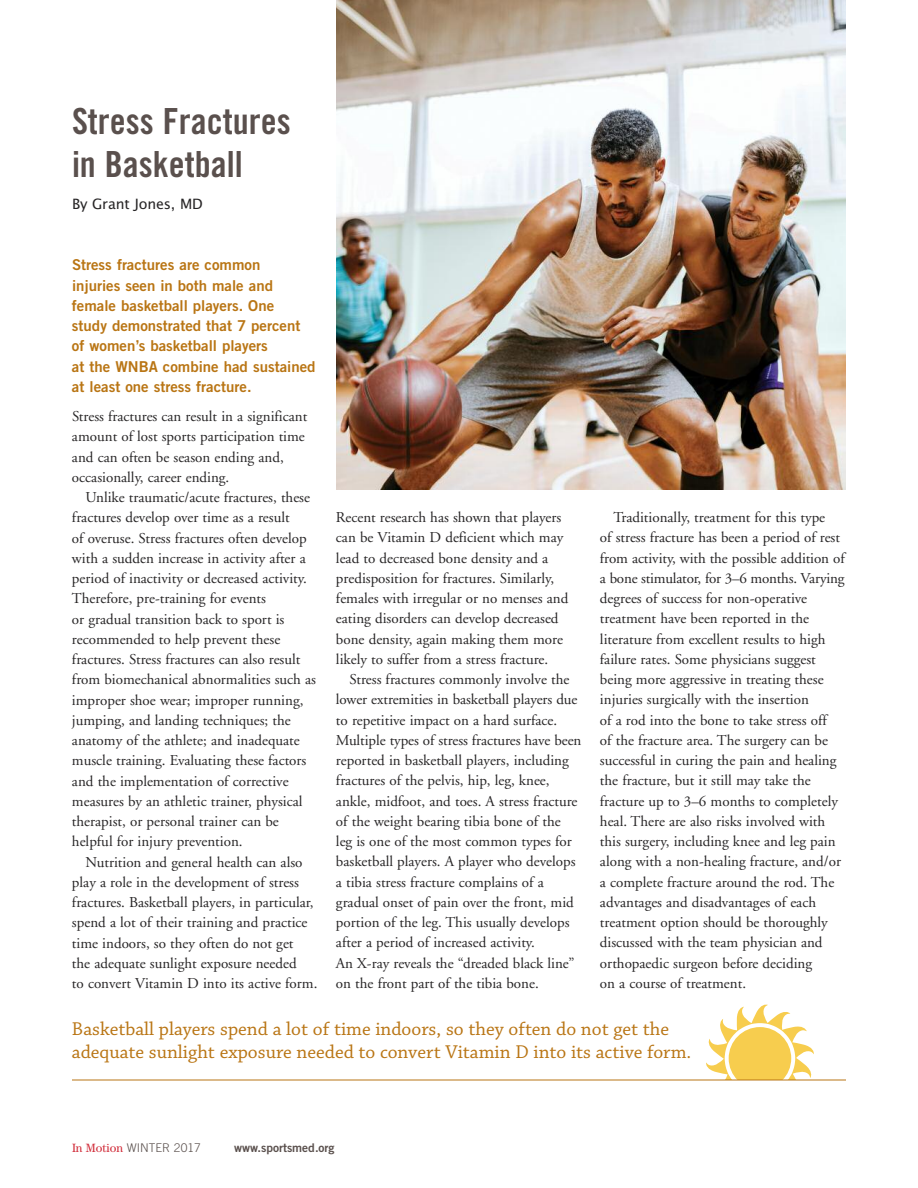
<style>
.page{position:relative;width:918px;height:1188px;background:#fff}
.page>*{position:absolute;margin:0;border:0;box-sizing:border-box;transform-origin:0 0}
.t1{font:36px/43.2px "Trade Gothic LT Std Bd Cn 20";color:#5a504d}
.t2{font:19.5px/23.7px "Chaparral Pro";color:#b97514}
.t3{font:15px/20.2px "Adobe Garamond";color:#272526}
.t4{font:15px/20.2px "Trade Gothic LT Std Bd 2";color:#b97514}
.t5{font:14.25px "Lucida Grande";letter-spacing:-.01em;color:#272526}
.t6{font:300 12px "Trade Gothic LT Std";color:#5a504d}
.t7{font:12px "Trade Gothic LT Std Bd 2";color:#5a504d}
.s1{font-family:"Century";font-weight:400;color:#d12e3b}
</style>
<div class="page">
<img style="left:336px;top:0;width:510px;height:489px">
<svg style="left:706px;top:1004px;width:108px;height:76px"></svg>
<hr style="left:72px;top:1080px;width:774px;height:1px;background:#b97514">
<h1 class="t1" style="left:72px;top:102px;width:220px">Stress Fractures in Basketball</h1>
<p class="t5" style="left:72px;top:195px;width:132px">By Grant Jones, MD</p>
<p class="t4" style="left:72px;top:256px;width:245px">Stress fractures are common<br>injuries seen in both male and female basketball players. One<br>study demonstrated that 7 percent of women’s basketball players<br>at the WNBA combine had sustained at least one stress fracture.</p>
<p class="t3" style="left:72px;top:408px;width:237px">Stress fractures can result in a significant amount of lost sports participation time and can often be season ending and, occasionally, career ending.</p>
<p class="t3" style="left:72px;top:489px;width:246px;text-indent:14px">Unlike traumatic/acute fractures, these fractures develop over time as a result<br>of overuse. Stress fractures often develop with a sudden increase in activity after a period of inactivity or decreased activity.<br>Therefore, pre-training for events<br>or gradual transition back to sport is recommended to help prevent these fractures. Stress fractures can also result from biomechanical abnormalities such as improper shoe wear; improper running, jumping, and landing techniques; the anatomy of the athlete; and inadequate muscle training. Evaluating these factors and the implementation of corrective measures by an athletic trainer, physical therapist, or personal trainer can be helpful for injury prevention.</p>
<p class="t3" style="left:72px;top:853px;width:247px;text-indent:14px">Nutrition and general health can also play a role in the development of stress fractures. Basketball players, in particular, spend a lot of their training and practice time indoors, so they often do not get<br>the adequate sunlight exposure needed<br>to convert Vitamin D into its active form.</p>
<p class="t3" style="left:336px;top:509px;width:234px">Recent research has shown that players can be Vitamin D deficient which may lead to decreased bone density and a predisposition for fractures. Similarly, females with irregular or no menses and eating disorders can develop decreased bone density, again making them more likely to suffer from a stress fracture.</p>
<p class="t3" style="left:336px;top:671px;width:247px;text-indent:14px">Stress fractures commonly involve the lower extremities in basketball players due to repetitive impact on a hard surface.<br>Multiple types of stress fractures have been reported in basketball players, including fractures of the pelvis, hip, leg, knee, ankle, midfoot, and toes. A stress fracture of the weight bearing tibia bone of the<br>leg is one of the most common types for basketball players. A player who develops a tibia stress fracture complains of a gradual onset of pain over the front, mid portion of the leg. This usually develops after a period of increased activity.<br>An X-ray reveals the “dreaded black line” on the front part of the tibia bone.</p>
<p class="t3" style="left:600px;top:509px;width:246px;text-indent:14px">Traditionally, treatment for this type<br>of stress fracture has been a period of rest from activity, with the possible addition of a bone stimulator, for 3–6 months. Varying degrees of success for non-operative treatment have been reported in the literature from excellent results to high failure rates. Some physicians suggest being more aggressive in treating these injuries surgically with the insertion<br>of a rod into the bone to take stress off<br>of the fracture area. The surgery can be successful in curing the pain and healing the fracture, but it still may take the fracture up to 3–6 months to completely heal. There are also risks involved with this surgery, including knee and leg pain along with a non-healing fracture, and/or a complete fracture around the rod. The advantages and disadvantages of each treatment option should be thoroughly discussed with the team physician and orthopaedic surgeon before deciding<br>on a course of treatment.</p>
<h2 class="t2" style="left:72px;top:1018px;width:621px">Basketball players spend a lot of time indoors, so they often do not get the adequate sunlight exposure needed to convert Vitamin D into its active form.</h2>
<p class="t6" style="left:72px;top:1143px;width:130px"><span class="s1">In Motion</span> WINTER 2017</p>
<p class="t7" style="left:234px;top:1143px;width:102px">www.sportsmed.org</p>
</div>
